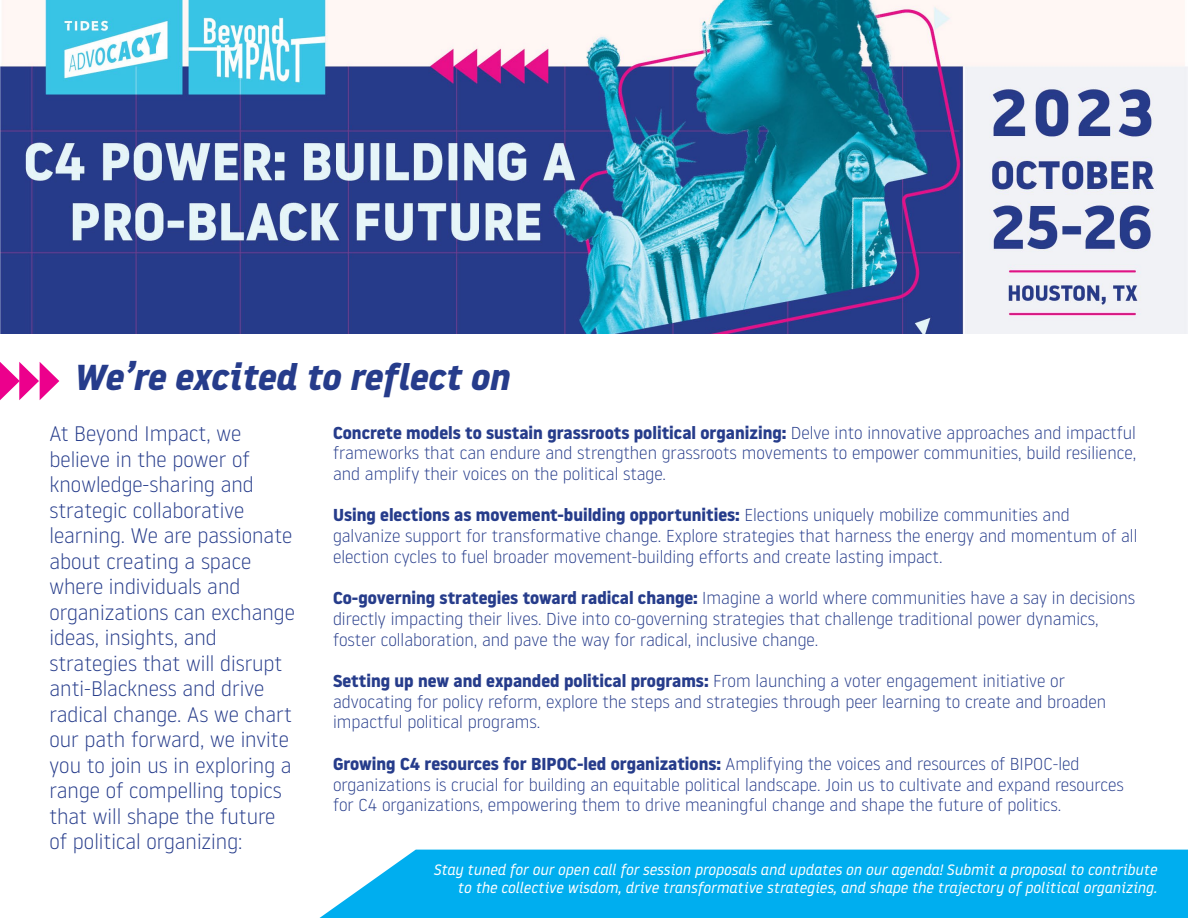
<style>
.page{position:relative;width:1188px;height:918px;background:#fff}
.page>*{position:absolute;margin:0;border:0;box-sizing:border-box;transform-origin:0 0}
.t1{font:italic 700 36px "Noway";color:#263c8b}
.t2{font:300 21px/25.5px "Noway";color:#263c8b}
.t3{font:300 17.25px/20.7px "Noway";color:#263c8b}
.t4{font:italic 15px/18px "Noway";color:#fff;text-align:right}
.s1{font-weight:700}
</style>
<div class="page">
<img style="left:0;top:0;width:1188px;height:333px">
<div style="left:320px;top:850px;width:868px;height:68px;background:#00aeef"></div>
<svg style="left:0;top:362px;width:59px;height:38px"></svg>
<h1 class="t1" style="left:73px;top:351px;width:438px">We’re excited to reflect on</h1>
<p class="t2" style="left:50px;top:420px;width:247px">At Beyond Impact, we believe in the power of knowledge-sharing and strategic collaborative learning. We are passionate about creating a space where individuals and organizations can exchange ideas, insights, and strategies that will disrupt anti-Blackness and drive radical change. As we chart our path forward, we invite you to join us in exploring a range of compelling topics that will shape the future of political organizing:</p>
<p class="t3" style="left:333px;top:421px;width:805px;text-align:justify"><span class="s1">Concrete models to sustain grassroots political organizing:</span> Delve into innovative approaches and impactful frameworks that can endure and strengthen grassroots movements to empower communities, build resilience, and amplify their voices on the political stage.</p>
<p class="t3" style="left:333px;top:504px;width:806px"><span class="s1">Using elections as movement-building opportunities:</span> Elections uniquely mobilize communities and galvanize support for transformative change. Explore strategies that harness the energy and momentum of all election cycles to fuel broader movement-building efforts and create lasting impact.</p>
<p class="t3" style="left:333px;top:587px;width:804px"><span class="s1">Co-governing strategies toward radical change:</span> Imagine a world where communities have a say in decisions directly impacting their lives. Dive into co-governing strategies that challenge traditional power dynamics, foster collaboration, and pave the way for radical, inclusive change.</p>
<p class="t3" style="left:333px;top:670px;width:775px"><span class="s1">Setting up new and expanded political programs:</span> From launching a voter engagement initiative or advocating for policy reform, explore the steps and strategies through peer learning to create and broaden impactful political programs.</p>
<p class="t3" style="left:333px;top:753px;width:792px"><span class="s1">Growing C4 resources for BIPOC-led organizations:</span> Amplifying the voices and resources of BIPOC-led organizations is crucial for building an equitable political landscape. Join us to cultivate and expand resources for C4 organizations, empowering them to drive meaningful change and shape the future of politics.</p>
<p class="t4" style="left:433px;top:861px;width:725px">Stay tuned for our open call for session proposals and updates on our agenda! Submit a proposal to contribute to the collective wisdom, drive transformative strategies, and shape the trajectory of political organizing.</p>
</div>
